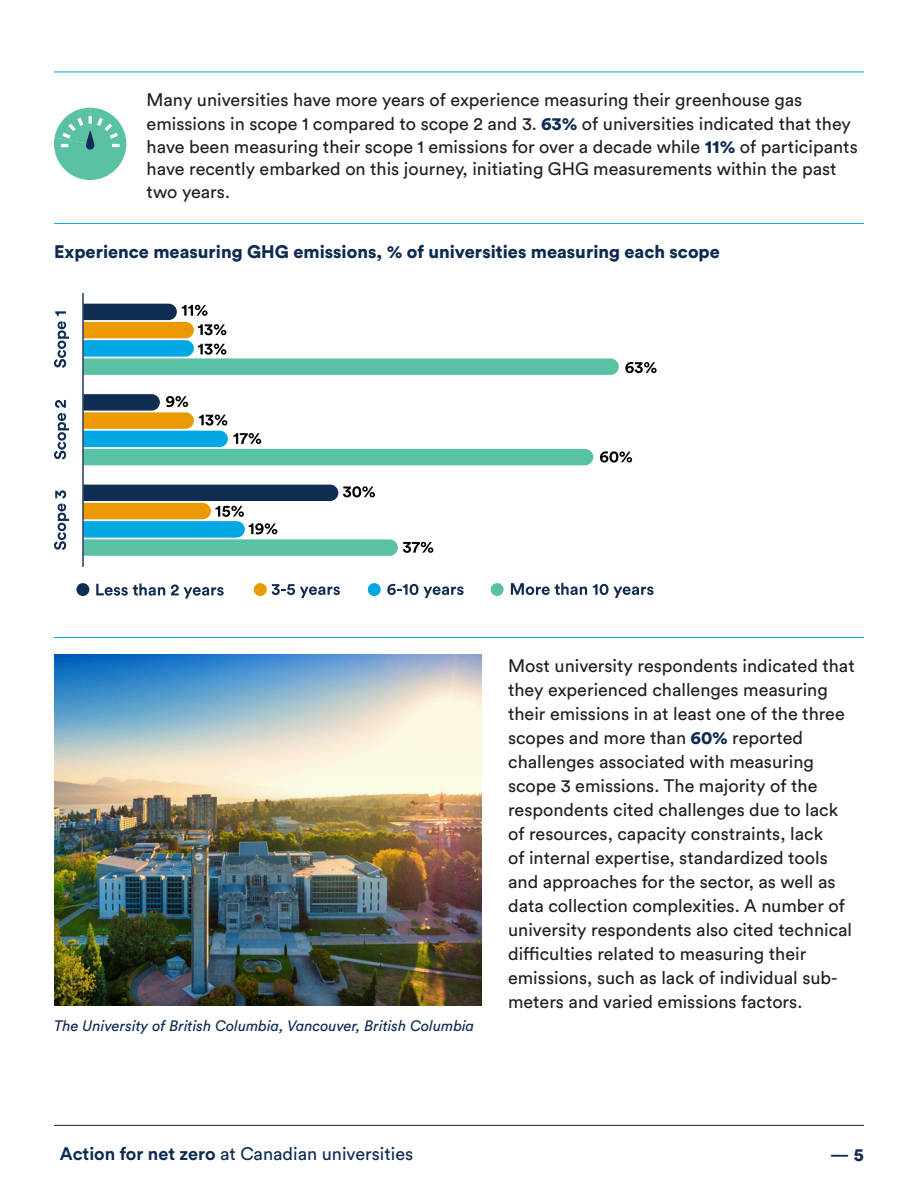
<style>
.page{position:relative;width:918px;height:1188px;background:#fff}
.page>*{position:absolute;margin:0;border:0;box-sizing:border-box;transform-origin:0 0}
.chart_text{font:18px/24px "Circular Std";color:#231f20}
.chart_title__h3{font:900 18px "Circular Std";color:#0d2b51}
.t1{font:18px "Circular Std";color:#0d2b51}
.t2{font:500 18px "Circular Std";color:#0d2b51}
.t3{font:italic 15px "Circular Std";color:#0d2b51}
.s1{font-weight:900;color:#0d2b51}
.s2{font-weight:700}
.s3{font-weight:900}
</style>
<div class="page">
<hr style="left:54px;top:72px;width:810px;height:1px;background:#00a8e3">
<svg style="left:54px;top:108px;width:72px;height:72px"></svg>
<svg style="left:86px;top:130px;width:8px;height:20px"></svg>
<hr style="left:54px;top:223px;width:810px;height:1px;background:#00a8e3">
<hr style="left:54px;top:637px;width:810px;height:1px;background:#00a8e3">
<svg style="left:54px;top:311px;width:15px;height:57px"></svg>
<svg style="left:625px;top:362px;width:32px;height:11px"></svg>
<svg style="left:84px;top:304px;width:535px;height:71px"></svg>
<svg style="left:54px;top:400px;width:15px;height:60px"></svg>
<svg style="left:600px;top:451px;width:32px;height:12px"></svg>
<svg style="left:84px;top:394px;width:509px;height:71px"></svg>
<svg style="left:54px;top:490px;width:15px;height:60px"></svg>
<svg style="left:84px;top:485px;width:349px;height:71px"></svg>
<svg style="left:96px;top:584px;width:69px;height:12px"></svg>
<svg style="left:171px;top:584px;width:53px;height:15px"></svg>
<div style="left:76px;top:583px;width:13px;height:13px;background:#0f2d52;border-radius:50%"></div>
<svg style="left:272px;top:584px;width:68px;height:14px"></svg>
<div style="left:254px;top:583px;width:13px;height:13px;background:#ea9900;border-radius:50%"></div>
<svg style="left:387px;top:584px;width:77px;height:14px"></svg>
<div style="left:368px;top:583px;width:13px;height:13px;background:#00a8e3;border-radius:50%"></div>
<svg style="left:511px;top:583px;width:76px;height:12px"></svg>
<svg style="left:593px;top:584px;width:61px;height:14px"></svg>
<div style="left:491px;top:583px;width:13px;height:13px;background:#5bc1a5;border-radius:50%"></div>
<hr style="left:82px;top:293px;width:2px;height:274px;background:#0f2d52">
<img style="left:54px;top:654px;width:427px;height:352px">
<hr style="left:54px;top:1125px;width:810px;height:1px;background:#231f20">
<p class="chart_text" style="left:147px;top:88px;width:713px;line-height:22.8px">Many universities have more years of experience measuring their greenhouse gas emissions in scope 1 compared to scope 2 and 3. <span class="s1">63%</span> of universities indicated that they have been measuring their scope 1 emissions for over a decade while <span class="s1">11%</span> of participants have recently embarked on this journey, initiating GHG measurements within the past two years.</p>
<p class="chart_title__h3" style="left:54px;top:239px;width:667px">Experience measuring GHG emissions, % of universities measuring each scope</p>
<p class="t3" style="left:54px;top:1017px;width:422px">The University of British Columbia, Vancouver, British Columbia</p>
<p class="chart_text" style="left:508px;top:653px;width:348px">Most university respondents indicated that they experienced challenges measuring their emissions in at least one of the three scopes and more than <span class="s1">60%</span> reported challenges associated with measuring scope 3 emissions. The majority of the respondents cited challenges due to lack of resources, capacity constraints, lack<br>of internal expertise, standardized tools and approaches for the sector, as well as data collection complexities. A number of university respondents also cited technical difficulties related to measuring their emissions, such as lack of individual sub&shy;meters and varied emissions factors.</p>
<p class="t1" style="left:60px;top:1143px;width:355px"><span class="s2">Action for net zero</span> at Canadian universities</p>
<p class="t2" style="left:830px;top:1143px;width:36px">— <span class="s3">5</span></p>
</div>
